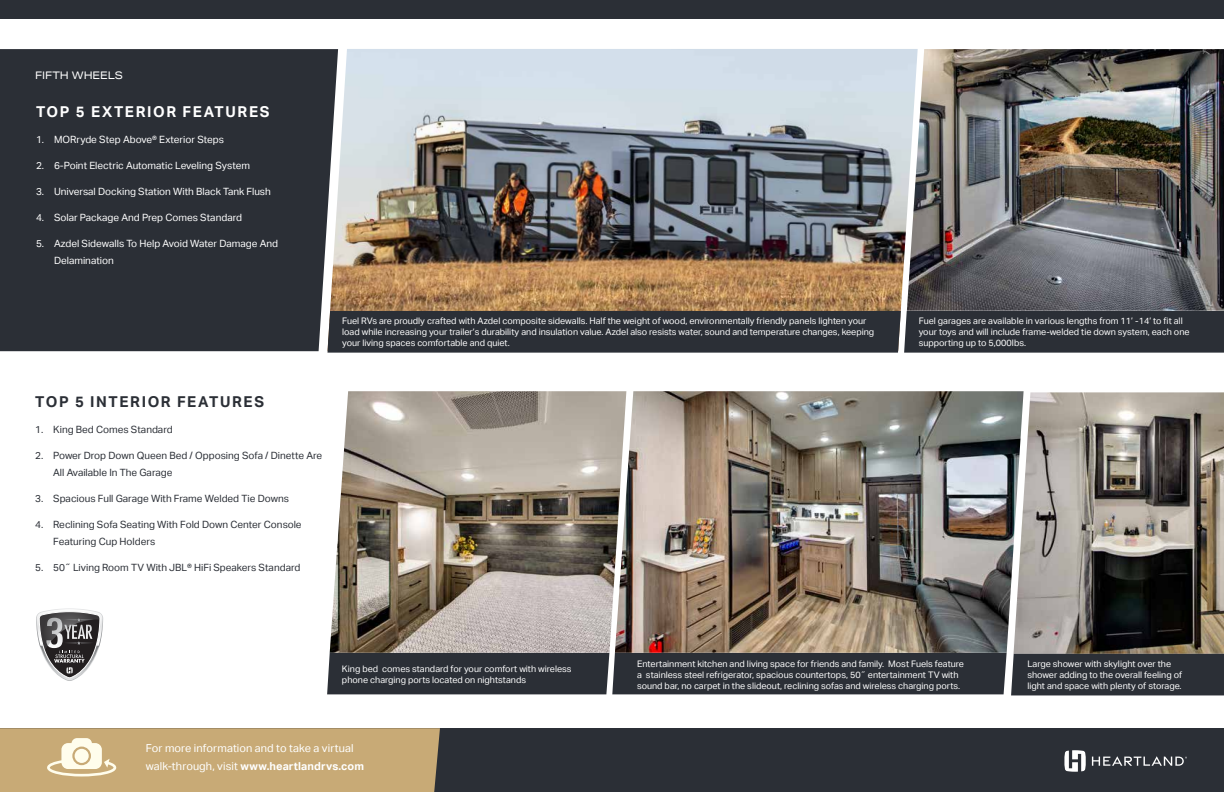
<style>
.page{position:relative;width:1224px;height:792px;background:#fff}
.page>*{position:absolute;margin:0;border:0;box-sizing:border-box;transform-origin:0 0}
.t1{font:700 15px "Aktiv Grotesk";letter-spacing:.11em;color:#fff}
.t2{font:700 15px "Aktiv Grotesk";letter-spacing:.105em;color:#2b2f36}
.t3{font:11px/17.7px "Aktiv Grotesk";letter-spacing:.01em;color:#fff}
.t4{font:10.4px "Aktiv Grotesk Ex";color:#fff}
.t5{font:10px/17px "Aktiv Grotesk";color:#2b2f36}
.t6{font:10px/17px "Aktiv Grotesk";color:#fff}
.t7{font:9px/10.8px "Aktiv Grotesk";color:#fff}
.s1{font-weight:700}
</style>
<div class="page">
<img style="left:338px;top:49px;width:569px;height:262px">
<div style="left:0;top:728px;width:1224px;height:64px;background:#2b2f36"></div>
<div style="left:0;top:0;width:1224px;height:18px;background:#2b2f36"></div>
<img style="left:330px;top:391px;width:285px;height:262px">
<img style="left:615px;top:391px;width:409px;height:262px">
<div style="left:0;top:49px;width:338px;height:302px;background:#2b2f36"></div>
<img style="left:907px;top:49px;width:317px;height:262px">
<img style="left:1014px;top:392px;width:210px;height:261px">
<div style="left:327px;top:653px;width:897px;height:42px;background:#2b2f36"></div>
<svg style="left:0;top:728px;width:440px;height:64px;background:#c8ac7a"></svg>
<svg style="left:1064px;top:750px;width:22px;height:22px"></svg>
<svg style="left:1092px;top:756px;width:95px;height:10px"></svg>
<div style="left:327px;top:311px;width:897px;height:42px;background:#2b2f36"></div>
<svg style="left:36px;top:608px;width:67px;height:73px"></svg>
<p class="t4" style="left:35px;top:70px;width:89px">FIFTH WHEELS</p>
<h1 class="t1" style="left:36px;top:103px;width:235px">TOP 5 EXTERIOR FEATURES</h1>
<p class="t6" style="left:36px;top:131px;width:190px">1. MORryde Step Above® Exterior Steps</p>
<p class="t6" style="left:36px;top:157px;width:215px">2. 6-Point Electric Automatic Leveling System</p>
<p class="t6" style="left:36px;top:183px;width:236px">3. Universal Docking Station With Black Tank Flush</p>
<p class="t6" style="left:36px;top:209px;width:208px">4. Solar Package And Prep Comes Standard</p>
<p class="t6" style="left:54px;top:235px;width:226px;text-indent:-18px">5. Azdel Sidewalls To Help Avoid Water Damage And<br>Delamination</p>
<h1 class="t2" style="left:35px;top:393px;width:230px">TOP 5 INTERIOR FEATURES</h1>
<p class="t5" style="left:35px;top:421px;width:139px">1. King Bed Comes Standard</p>
<p class="t5" style="left:53px;top:447px;width:270px;text-indent:-18px">2. Power Drop Down Queen Bed / Opposing Sofa / Dinette Are<br>All Available In The Garage</p>
<p class="t5" style="left:35px;top:490px;width:255px">3. Spacious Full Garage With Frame Welded Tie Downs</p>
<p class="t5" style="left:53px;top:516px;width:250px;text-indent:-18px">4. Reclining Sofa Seating With Fold Down Center Console<br>Featuring Cup Holders</p>
<p class="t5" style="left:35px;top:559px;width:267px">5. 50˝ Living Room TV With JBL® HiFi Speakers Standard</p>
<p class="t7" style="left:342px;top:315px;width:534px">Fuel RVs are proudly crafted with Azdel composite sidewalls. Half the weight of wood, environmentally friendly panels lighten your load while increasing your trailer’s durability and insulation value. Azdel also resists water, sound and temperature changes, keeping your living spaces comfortable and quiet.</p>
<p class="t7" style="left:919px;top:315px;width:272px">Fuel garages are available in various lengths from 11’ -14’ to fit all your toys and will include frame-welded tie down system, each one supporting up to 5,000lbs.</p>
<p class="t7" style="left:342px;top:664px;width:231px">King bed comes standard for your comfort with wireless phone charging ports located on nightstands</p>
<p class="t7" style="left:637px;top:658px;width:328px">Entertainment kitchen and living space for friends and family. Most Fuels feature a stainless steel refrigerator, spacious countertops, 50˝ entertainment TV with sound bar, no carpet in the slideout, reclining sofas and wireless charging ports.</p>
<p class="t7" style="left:1027px;top:658px;width:156px">Large shower with skylight over the shower adding to the overall feeling of light and space with plenty of storage.</p>
<p class="t3" style="left:146px;top:740px;width:220px">For more information and to take a virtual walk-through, visit <span class="s1">www.heartlandrvs.com</span></p>
</div>
